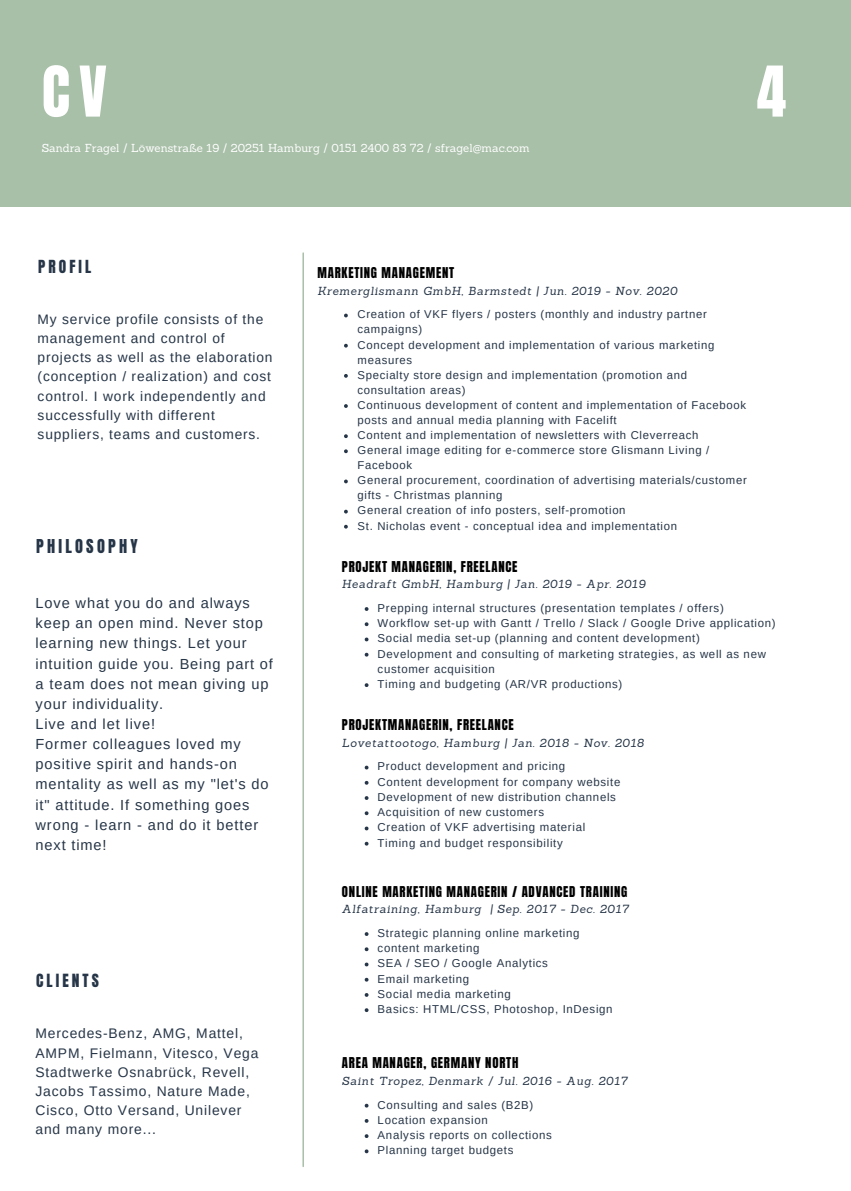
<style>
.page{position:relative;width:851px;height:1191px;background:#fff}
.page>*{position:absolute;margin:0;border:0;box-sizing:border-box;transform-origin:0 0}
.t1{font:59.4px "Anton";color:#fff}
.t2{font:16.2px "Anton";letter-spacing:.2em;color:#263547}
.t3{font:15.4px "Anton";letter-spacing:.2em;color:#263547}
.t4{font:14.6px/20.2px "Arimo";letter-spacing:.06em;color:#263547}
.t5{font:13.8px/19px "Arimo";letter-spacing:.06em;color:#263547}
.t6{font:12.8px "Anton";letter-spacing:.06em;color:#000}
.t7{font:11.4px/15px "Arimo";letter-spacing:.06em;color:#263547}
.t8{font:italic 11.4px "Sanchez";letter-spacing:.06em;color:#263547}
.t9{font:11.4px "Sanchez";color:#fff}
</style>
<div class="page">
<div style="left:0;top:0;width:850px;height:207px;background:#a8bfa8"></div>
<svg style="left:364px;top:766px;width:4px;height:3px"></svg>
<svg style="left:364px;top:781px;width:4px;height:4px"></svg>
<svg style="left:364px;top:796px;width:4px;height:4px"></svg>
<svg style="left:364px;top:811px;width:4px;height:4px"></svg>
<svg style="left:364px;top:827px;width:4px;height:3px"></svg>
<svg style="left:364px;top:842px;width:4px;height:4px"></svg>
<svg style="left:364px;top:1104px;width:4px;height:4px"></svg>
<svg style="left:364px;top:1119px;width:4px;height:4px"></svg>
<svg style="left:364px;top:1134px;width:4px;height:4px"></svg>
<svg style="left:364px;top:1149px;width:4px;height:4px"></svg>
<svg style="left:364px;top:932px;width:4px;height:4px"></svg>
<svg style="left:364px;top:947px;width:4px;height:4px"></svg>
<svg style="left:364px;top:963px;width:4px;height:3px"></svg>
<svg style="left:364px;top:978px;width:4px;height:4px"></svg>
<svg style="left:364px;top:993px;width:4px;height:4px"></svg>
<svg style="left:364px;top:1008px;width:4px;height:4px"></svg>
<svg style="left:364px;top:607px;width:4px;height:4px"></svg>
<svg style="left:364px;top:622px;width:4px;height:4px"></svg>
<svg style="left:364px;top:638px;width:4px;height:3px"></svg>
<svg style="left:364px;top:653px;width:4px;height:4px"></svg>
<svg style="left:364px;top:683px;width:4px;height:4px"></svg>
<svg style="left:344px;top:344px;width:3px;height:4px"></svg>
<svg style="left:344px;top:374px;width:3px;height:4px"></svg>
<svg style="left:344px;top:404px;width:3px;height:4px"></svg>
<svg style="left:344px;top:434px;width:3px;height:4px"></svg>
<svg style="left:344px;top:449px;width:3px;height:4px"></svg>
<svg style="left:344px;top:510px;width:3px;height:4px"></svg>
<svg style="left:344px;top:525px;width:3px;height:4px"></svg>
<hr style="left:302px;top:253px;width:2px;height:913px;background:#a8bfa8">
<p class="t1" style="left:42px;top:49px;width:66px">CV</p>
<p class="t1" style="left:756px;top:49px;width:31px">4</p>
<p class="t9" style="left:42px;top:141px;width:489px">Sandra Fragel / Löwenstraße 19 / 20251 Hamburg / 0151 2400 83 72 / sfragel@mac.com</p>
<p class="t3" style="left:38px;top:255px;width:55px">PROFIL</p>
<p class="t5" style="left:38px;top:310px;width:236px">My service profile consists of the management and control of projects as well as the elaboration (conception / realization) and cost control. I work independently and successfully with different suppliers, teams and customers.</p>
<p class="t2" style="left:36px;top:534px;width:103px">PHILOSOPHY</p>
<p class="t4" style="left:35px;top:593px;width:239px">Love what you do and always keep an open mind. Never stop learning new things. Let your intuition guide you. Being part of a team does not mean giving up your individuality.</p>
<p class="t4" style="left:35px;top:714px;width:121px">Live and let live!</p>
<p class="t4" style="left:35px;top:734px;width:234px">Former colleagues loved my positive spirit and hands-on mentality as well as my "let's do it" attitude. If something goes wrong - learn - and do it better next time!</p>
<p class="t3" style="left:36px;top:969px;width:64px">CLIENTS</p>
<p class="t5" style="left:35px;top:1024px;width:224px">Mercedes-Benz, AMG, Mattel,<br>AMPM, Fielmann, Vitesco, Vega</p>
<p class="t5" style="left:35px;top:1062px;width:216px">Stadtwerke Osnabrück, Revell,<br>Jacobs Tassimo, Nature Made,<br>Cisco, Otto Versand, Unilever and many more...</p>
<p class="t6" style="left:317px;top:264px;width:138px">MARKETING MANAGEMENT</p>
<p class="t8" style="left:317px;top:283px;width:361px">Kremerglismann GmbH, Barmstedt | Jun. 2019 - Nov. 2020</p>
<p class="t7" style="left:357px;top:307px;width:350px">Creation of VKF flyers / posters (monthly and industry partner campaigns)</p>
<p class="t7" style="left:357px;top:337px;width:358px">Concept development and implementation of various marketing measures</p>
<p class="t7" style="left:357px;top:367px;width:331px">Specialty store design and implementation (promotion and consultation areas)</p>
<p class="t7" style="left:357px;top:397px;width:390px">Continuous development of content and implementation of Facebook posts and annual media planning with Facelift</p>
<p class="t7" style="left:357px;top:428px;width:342px">Content and implementation of newsletters with Cleverreach</p>
<p class="t7" style="left:357px;top:443px;width:353px">General image editing for e-commerce store Glismann Living /<br>Facebook</p>
<p class="t7" style="left:357px;top:473px;width:390px">General procurement, coordination of advertising materials/customer gifts - Christmas planning</p>
<p class="t7" style="left:357px;top:503px;width:269px">General creation of info posters, self-promotion</p>
<p class="t7" style="left:357px;top:518px;width:321px">St. Nicholas event - conceptual idea and implementation</p>
<p class="t6" style="left:342px;top:557px;width:177px">PROJEKT MANAGERIN, FREELANCE</p>
<p class="t8" style="left:342px;top:577px;width:305px">Headraft GmbH, Hamburg | Jan. 2019 - Apr. 2019</p>
<p class="t7" style="left:377px;top:600px;width:347px">Prepping internal structures (presentation templates / offers)</p>
<p class="t7" style="left:377px;top:616px;width:399px">Workflow set-up with Gantt / Trello / Slack / Google Drive application)</p>
<p class="t7" style="left:377px;top:631px;width:323px">Social media set-up (planning and content development)</p>
<p class="t7" style="left:377px;top:646px;width:389px">Development and consulting of marketing strategies, as well as new customer acquisition</p>
<p class="t7" style="left:377px;top:677px;width:246px">Timing and budgeting (AR/VR productions)</p>
<p class="t6" style="left:342px;top:716px;width:173px">PROJEKTMANAGERIN, FREELANCE</p>
<p class="t8" style="left:342px;top:735px;width:303px">Lovetattootogo, Hamburg | Jan. 2018 - Nov. 2018</p>
<p class="t7" style="left:377px;top:759px;width:189px">Product development and pricing</p>
<p class="t7" style="left:377px;top:774px;width:244px">Content development for company website</p>
<p class="t7" style="left:377px;top:789px;width:240px">Development of new distribution channels</p>
<p class="t7" style="left:377px;top:805px;width:168px">Acquisition of new customers</p>
<p class="t7" style="left:377px;top:820px;width:209px">Creation of VKF advertising material</p>
<p class="t7" style="left:377px;top:835px;width:186px">Timing and budget responsibility</p>
<p class="t6" style="left:342px;top:882px;width:287px">ONLINE MARKETING MANAGERIN / ADVANCED TRAINING</p>
<p class="t8" style="left:342px;top:902px;width:288px">Alfatraining, Hamburg | Sep. 2017 - Dec. 2017</p>
<p class="t7" style="left:377px;top:925px;width:203px">Strategic planning online marketing</p>
<p class="t7" style="left:377px;top:941px;width:103px">content marketing</p>
<p class="t7" style="left:377px;top:956px;width:172px">SEA / SEO / Google Analytics</p>
<p class="t7" style="left:377px;top:971px;width:93px">Email marketing</p>
<p class="t7" style="left:377px;top:986px;width:135px">Social media marketing</p>
<p class="t7" style="left:377px;top:1002px;width:236px">Basics: HTML/CSS, Photoshop, InDesign</p>
<p class="t6" style="left:342px;top:1054px;width:178px">AREA MANAGER, GERMANY NORTH</p>
<p class="t8" style="left:342px;top:1073px;width:287px">Saint Tropez, Denmark / Jul. 2016 - Aug. 2017</p>
<p class="t7" style="left:377px;top:1097px;width:157px">Consulting and sales (B2B)</p>
<p class="t7" style="left:377px;top:1112px;width:112px">Location expansion</p>
<p class="t7" style="left:377px;top:1128px;width:176px">Analysis reports on collections</p>
<p class="t7" style="left:377px;top:1143px;width:137px">Planning target budgets</p>
</div>
